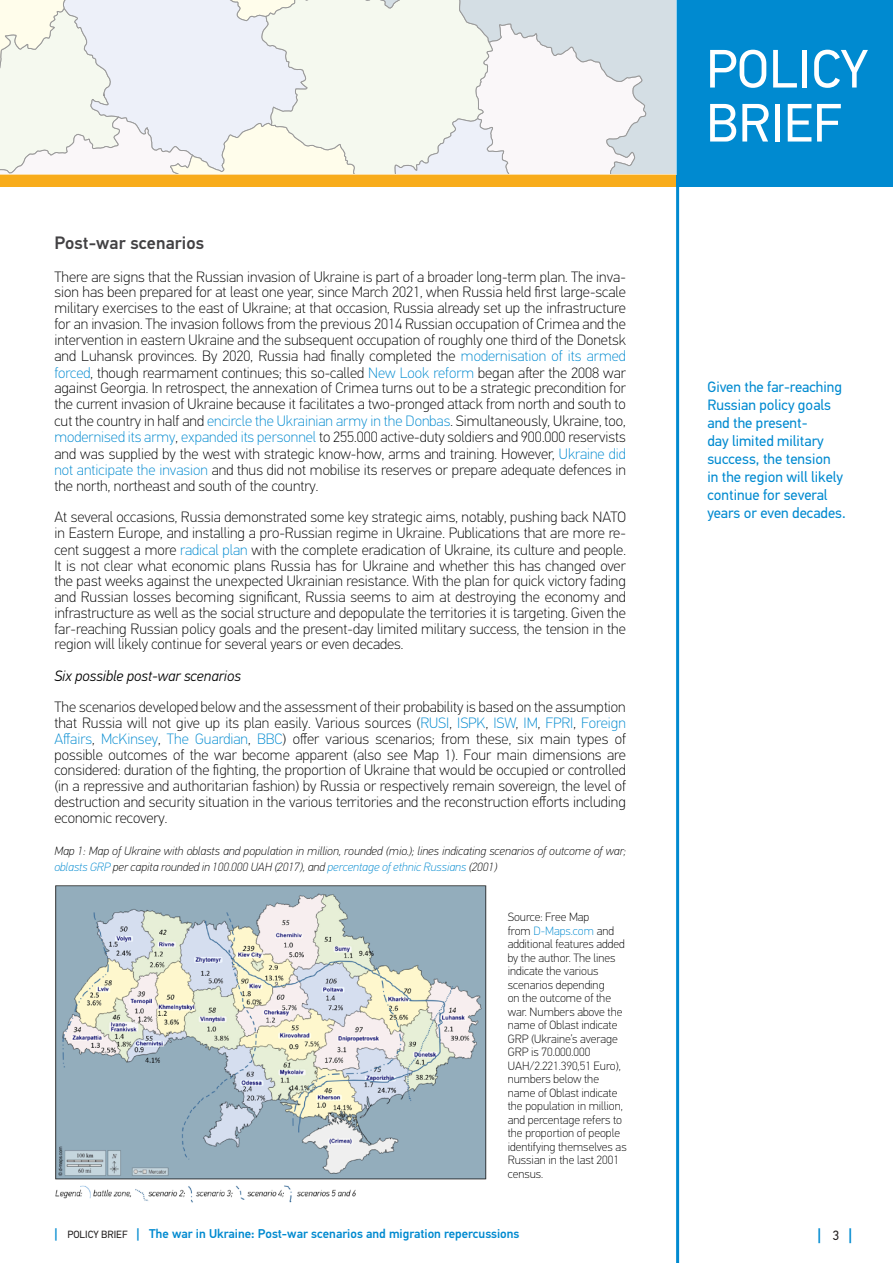
<style>
.page{position:relative;width:893px;height:1263px;background:#fff}
.page>*{position:absolute;margin:0;border:0;box-sizing:border-box;transform-origin:0 0}
.t1{font:54px/54px "PF Din Text Pro";color:#fff}
.t2{font:500 18px "PF Din Text Pro";letter-spacing:.005em;color:#424143}
.t3{font:500 16.2px "PF Din Text Pro";color:#008ad0}
.t4{font:100 15px/15.9px "PF Din Text Pro";color:#000;text-align:justify}
.t5{font:15px/18px "PF Din Text Pro";color:#008ad0}
.t6{font:italic 300 15px "PF Din Text Pro";color:#000}
.t7{font:500 12.75px "PF Din Text Pro";color:#008ad0}
.t8{font:100 12px/13.5px "PF Din Text Pro";color:#000}
.t9{font:italic 100 12px/16.5px "PF Din Text Pro";color:#000}
.s1{color:#008ad0}
.s2{font-size:13.5px}
.s3{font-weight:400;font-size:10.5px;color:#232020}
.s4{font-weight:400;font-size:13.5px;color:#232020}
</style>
<div class="page">
<hr style="left:676px;top:174px;width:3px;height:1089px;background:#008ad0">
<div style="left:0;top:174px;width:676px;height:13px;background:#f8ac1b"></div>
<div style="left:676px;top:0;width:217px;height:187px;background:#008ad0"></div>
<svg style="left:1px;top:0;width:675px;height:174px"></svg>
<img style="left:55px;top:885px;width:432px;height:318px">
<p class="t2" style="left:54px;top:232px;width:151px">Post-war scenarios</p>
<p class="t4" style="left:54px;top:269px;width:573px">There are signs that the Russian invasion of Ukraine is part of a broader long-term plan. The inva&shy;sion has been prepared for at least one year, since March 2021, when Russia held first large-scale military exercises to the east of Ukraine; at that occasion, Russia already set up the infrastructure for an invasion. The invasion follows from the previous 2014 Russian occupation of Crimea and the intervention in eastern Ukraine and the subsequent occupation of roughly one third of the Donetsk and Luhansk provinces. By 2020, Russia had finally completed the <span class="s1">modernisation of its armed forced</span>, though rearmament continues; this so-called <span class="s1">New Look reform</span> began after the 2008 war against Georgia. In retrospect, the annexation of Crimea turns out to be a strategic precondition for the current invasion of Ukraine because it facilitates a two-pronged attack from north and south to cut the country in half and <span class="s1">encircle the Ukrainian army in the Donbas</span>. Simultaneously, Ukraine, too, <span class="s1">modernised its army</span>, <span class="s1">expanded its personnel</span> to 255.000 active-duty soldiers and 900.000 reservists and was supplied by the west with strategic know-how, arms and training. However, <span class="s1">Ukraine did not anticipate the invasion</span> and thus did not mobilise its reserves or prepare adequate defences in the north, northeast and south of the country.</p>
<p class="t4" style="left:54px;top:510px;width:573px">At several occasions, Russia demonstrated some key strategic aims, notably, pushing back NATO in Eastern Europe, and installing a pro-Russian regime in Ukraine. Publications that are more re&shy;cent suggest a more <span class="s1">radical plan</span> with the complete eradication of Ukraine, its culture and people.<br>It is not clear what economic plans Russia has for Ukraine and whether this has changed over the past weeks against the unexpected Ukrainian resistance. With the plan for quick victory fading and Russian losses becoming significant, Russia seems to aim at destroying the economy and infrastructure as well as the social structure and depopulate the territories it is targeting. Given the far-reaching Russian policy goals and the present-day limited military success, the tension in the region will likely continue for several years or even decades.</p>
<p class="t6" style="left:54px;top:667px;width:188px">Six possible post-war scenarios</p>
<p class="t4" style="left:54px;top:699px;width:573px">The scenarios developed below and the assessment of their probability is based on the assumption that Russia will not give up its plan easily. Various sources (<span class="s1">RUSI</span>, <span class="s1">ISPK</span>, <span class="s1">ISW</span>, <span class="s1">IM</span>, <span class="s1">FPRI</span>, <span class="s1">Foreign Affairs</span>, <span class="s1">McKinsey</span>, <span class="s1">The Guardian</span>, <span class="s1">BBC</span>) offer various scenarios; from these, six main types of possible outcomes of the war become apparent (also see Map 1). Four main dimensions are considered: duration of the fighting, the proportion of Ukraine that would be occupied or controlled (in a repressive and authoritarian fashion) by Russia or respectively remain sovereign, the level of destruction and security situation in the various territories and the reconstruction efforts including economic recovery.</p>
<p class="t9" style="left:54px;top:843px;width:573px">Map 1: Map of Ukraine with oblasts and population in million, rounded (mio.); lines indicating scenarios of outcome of war; <span class="s1">oblasts GRP</span> per capita rounded in 100.000 UAH (2017), and <span class="s1">percentage of ethnic Russians</span> (2001)</p>
<p class="t8" style="left:508px;top:910px;width:120px">Source: Free Map<br>from <span class="s1">D-Maps.com</span> and additional features added by the author. The lines indicate the various scenarios depending<br>on the outcome of the war. Numbers above the name of Oblast indicate<br>GRP (Ukraine’s average<br>GRP is 70.000.000<br>UAH/2.221.390,51 Euro), numbers below the name of Oblast indicate the population in million, and percentage refers to the proportion of people identifying themselves as<br>Russian in the last 2001 census.</p>
<p class="t7" style="left:54px;top:1226px;width:467px"><span class="s2">|</span> <span class="s3">POLICY BRIEF</span> <span class="s2">|</span> The war in Ukraine: Post-war scenarios and migration repercussions</p>
<h1 class="t1" style="left:706px;top:42px;width:164px">POLICY<br>BRIEF</h1>
<p class="t5" style="left:707px;top:378px;width:140px">Given the far-reaching<br>Russian policy goals and the present-<br>day limited military success, the tension<br>in the region will likely continue for several years or even decades.</p>
<p class="t3" style="left:817px;top:1225px;width:36px">| <span class="s4">3</span> |</p>
</div>
